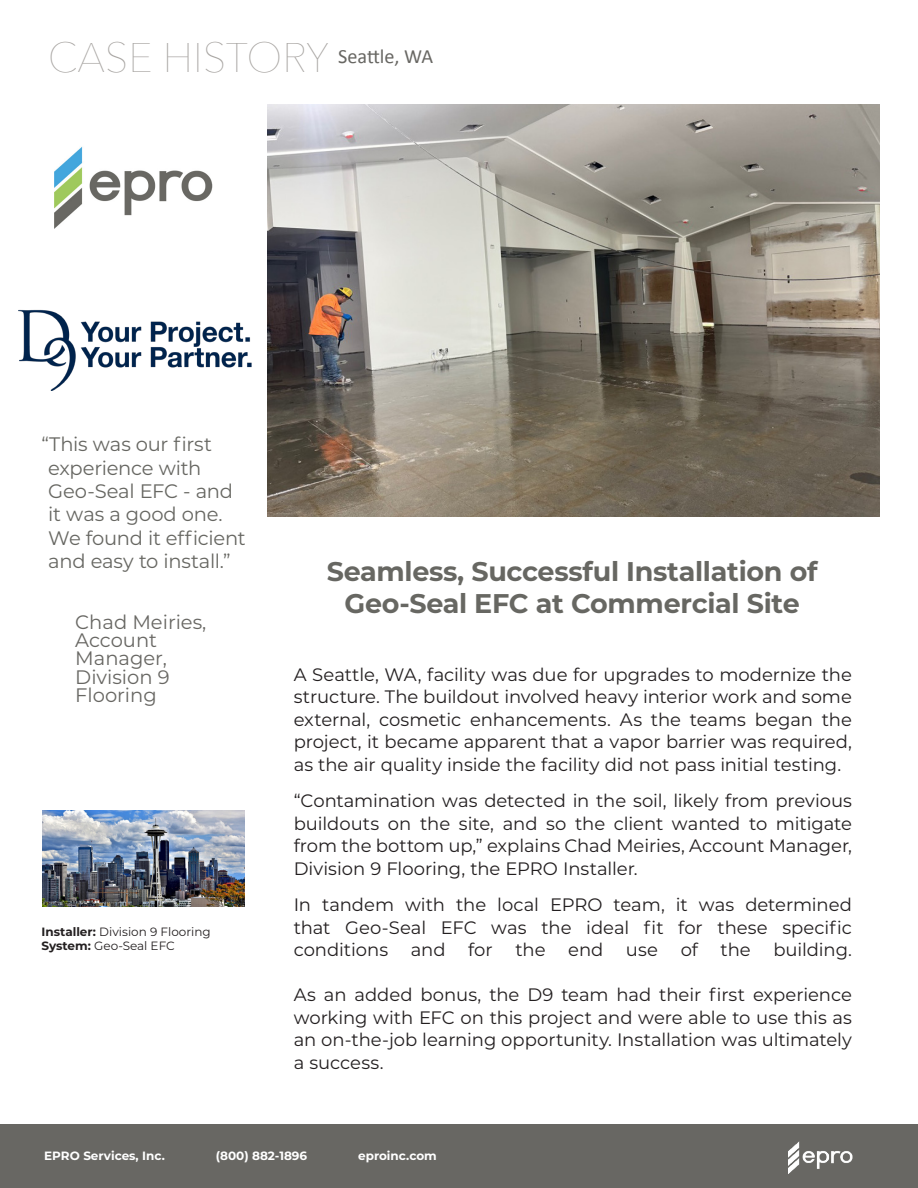
<style>
.page{position:relative;width:918px;height:1188px;background:#fff}
.page>*{position:absolute;margin:0;border:0;box-sizing:border-box;transform-origin:0 0}
.t1{font:200 41.25px "Avenir Next";color:#a7a4a1}
.t2{font:700 27px "Montserrat";letter-spacing:-.01em;color:#676762}
.t3{font:19.5px/23.4px "Montserrat";letter-spacing:-.015em;color:#676762}
.t4{font:19.5px/18.5px "Montserrat";color:#686763}
.t5{font:18px/22.5px "Montserrat";letter-spacing:-.005em;color:#231f20;text-align:justify}
.t6{font:12px "Montserrat";color:#231f20}
.t7{font:700 12px "Montserrat";color:#fff}
.s1{font-weight:700}
</style>
<div class="page">
<div style="left:0;top:1125px;width:918px;height:63px;background:#686763"></div>
<img style="left:267px;top:105px;width:613px;height:411px">
<img style="left:54px;top:146px;width:159px;height:83px">
<img style="left:42px;top:810px;width:203px;height:97px">
<img style="left:789px;top:1141px;width:64px;height:33px">
<img style="left:18px;top:309px;width:234px;height:82px">
<p class="t1" style="left:48px;top:22px;width:387px">CASE HISTORY <sup>Seattle,</sup> <sup>WA</sup></p>
<p class="t3" style="left:48px;top:432px;width:199px;text-indent:-7px">“This was our first experience with<br>Geo-Seal EFC - and it was a good one.<br>We found it efficient and easy to install.”</p>
<p class="t4" style="left:75px;top:612px;width:133px">Chad Meiries,</p>
<p class="t4" style="left:75px;top:630px;width:93px">Account<br>Manager,</p>
<p class="t4" style="left:75px;top:667px;width:96px">Division 9<br>Flooring</p>
<p class="t6" style="left:42px;top:923px;width:171px"><span class="s1">Installer:</span> Division 9 Flooring</p>
<p class="t6" style="left:42px;top:938px;width:135px"><span class="s1">System:</span> Geo-Seal EFC</p>
<p class="t2" style="left:327px;top:552px;width:492px">Seamless, Successful Installation of</p>
<p class="t2" style="left:345px;top:584px;width:457px">Geo-Seal EFC at Commercial Site</p>
<p class="t5" style="left:294px;top:663px;width:560px">A Seattle, WA, facility was due for upgrades to modernize the structure. The buildout involved heavy interior work and some external, cosmetic enhancements. As the teams began the project, it became apparent that a vapor barrier was required, as the air quality inside the facility did not pass initial testing.</p>
<p class="t5" style="left:294px;top:789px;width:560px">“Contamination was detected in the soil, likely from previous buildouts on the site, and so the client wanted to mitigate from the bottom up,” explains Chad Meiries, Account Manager, Division 9 Flooring, the EPRO Installer.</p>
<p class="t5" style="left:294px;top:893px;width:560px">In tandem with the local EPRO team, it was determined that Geo-Seal EFC was the ideal fit for these specific conditions</p>
<p class="t5" style="left:411px;top:938px;width:36px">and</p>
<p class="t5" style="left:468px;top:938px;width:26px">for</p>
<p class="t5" style="left:515px;top:938px;width:32px">the</p>
<p class="t5" style="left:568px;top:938px;width:37px">end</p>
<p class="t5" style="left:626px;top:938px;width:34px">use</p>
<p class="t5" style="left:681px;top:938px;width:19px">of</p>
<p class="t5" style="left:721px;top:938px;width:32px">the</p>
<p class="t5" style="left:773px;top:938px;width:80px">building.</p>
<p class="t5" style="left:294px;top:983px;width:560px">As an added bonus, the D9 team had their first experience working with EFC on this project and were able to use this as an on-the-job learning opportunity. Installation was ultimately a success.</p>
<p class="t7" style="left:44px;top:1147px;width:122px">EPRO Services, Inc.</p>
<p class="t7" style="left:216px;top:1147px;width:93px">(800) 882-1896</p>
<p class="t7" style="left:358px;top:1147px;width:80px">eproinc.com</p>
</div>
